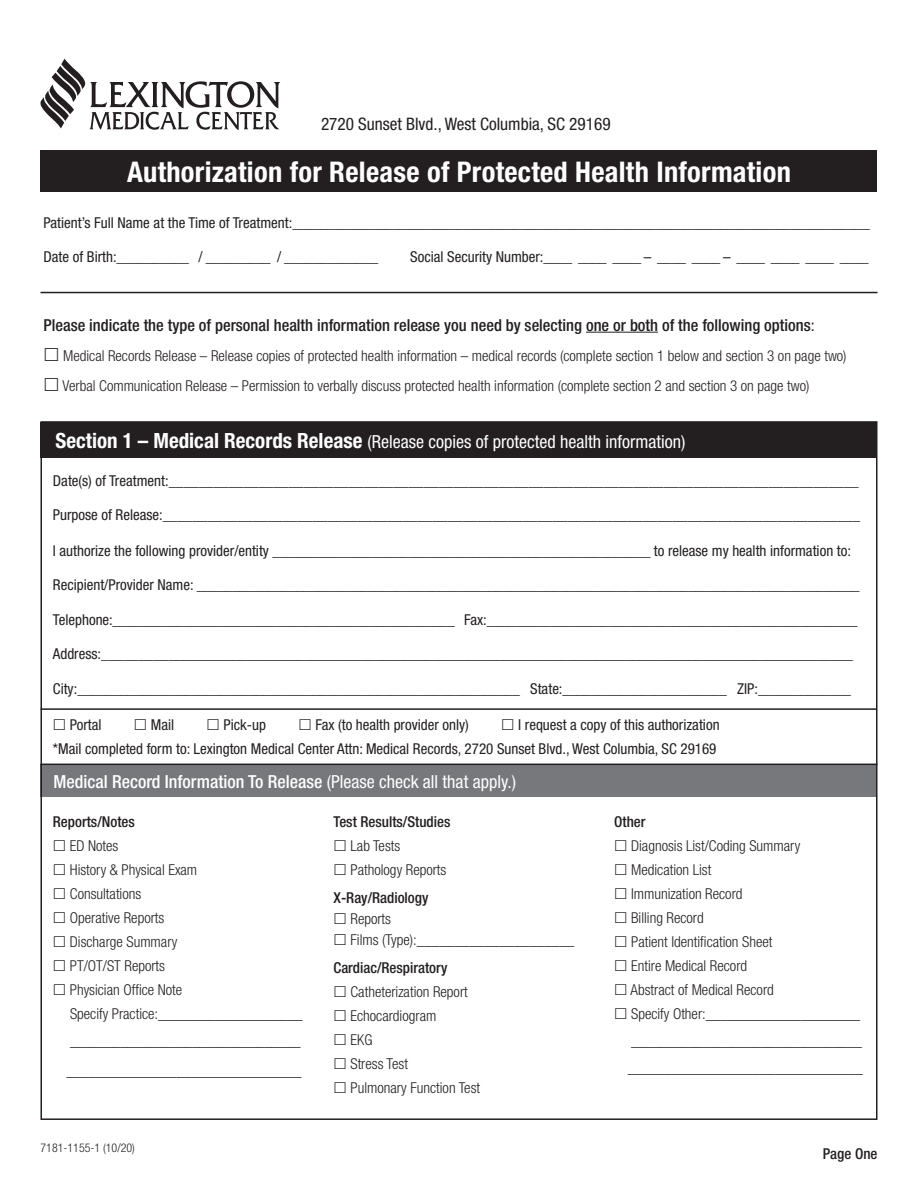
<style>
.page{position:relative;width:918px;height:1188px;background:#fff}
.page>*{position:absolute;margin:0;border:0;box-sizing:border-box;transform-origin:0 0}
.t1{font:700 condensed 28.5px "Helvetica Neue";letter-spacing:.01em;color:#fff}
.t2{font:condensed 18px "Helvetica Neue";color:#fff}
.t3{font:500 condensed 18px "Helvetica Neue";color:#fff}
.t4{font:condensed 17.25px "Helvetica Neue";color:#231f20}
.t5{font:500 condensed 16.5px "Helvetica Neue";color:#231f20}
.t6{font:condensed 15px "Helvetica Neue";color:#231f20}
.t7{font:300 condensed 15px/27px "Helvetica Neue";color:#231f20}
.t8{font:500 condensed 15px "Helvetica Neue";color:#231f20}
.t9{font:300 condensed 12px "Helvetica Neue";color:#231f20}
.s1{font-weight:400}
.s2{font-weight:700;font-size:21px}
</style>
<div class="page">
<div style="left:40px;top:764px;width:838px;height:33px;background:#76787b"></div>
<svg style="left:40px;top:59px;width:240px;height:71px"></svg>
<div style="left:40px;top:150px;width:838px;height:42px;background:#231f20"></div>
<div style="left:40px;top:422px;width:838px;height:36px;background:#231f20"></div>
<hr style="left:40px;top:708px;width:836px;height:2px;background:#231f20">
<hr style="left:586px;top:332px;width:72px;height:1px;background:#231f20">
<hr style="left:40px;top:292px;width:838px;height:1px;background:#231f20">
<hr style="left:40px;top:764px;width:838px;height:1px;background:#231f20">
<p class="t4" style="left:321px;top:114px;width:291px">2720 Sunset Blvd., West Columbia, SC 29169</p>
<p class="t1" style="left:127px;top:155px;width:665px">Authorization for Release of Protected Health Information</p>
<p class="t6" style="left:44px;top:214px;width:828px">Patient’s Full Name at the Time of Treatment:_________________________________________________________________________________</p>
<p class="t6" style="left:44px;top:248px;width:336px">Date of Birth:__________ / _________ / _____________</p>
<p class="t6" style="left:410px;top:248px;width:460px">Social Security Number:____ ____ ____ – ____ ____ – ____ ____ ____ ____</p>
<p class="t5" style="left:44px;top:315px;width:773px">Please indicate the type of personal health information release you need by selecting one or both of the following options<span class="s1">:</span></p>
<p class="t7" style="left:63px;top:342px;width:785px">Medical Records Release – Release copies of protected health information – medical records (complete section 1 below and section 3 on page two)</p>
<p class="t7" style="left:63px;top:372px;width:748px">Verbal Communication Release – Permission to verbally discuss protected health information (complete section 2 and section 3 on page two)</p>
<p class="t2" style="left:56px;top:431px;width:631px"><span class="s2">Section 1 – Medical Records Release</span> (Release copies of protected health information)</p>
<p class="t6" style="left:53px;top:472px;width:807px">Date(s) of Treatment:____________________________________________________________________________________________</p>
<p class="t6" style="left:53px;top:506px;width:809px">Purpose of Release:_____________________________________________________________________________________________</p>
<p class="t6" style="left:53px;top:542px;width:800px">I authorize the following provider/entity _____________________________________________________ to release my health information to:</p>
<p class="t6" style="left:53px;top:576px;width:808px">Recipient/Provider Name: _____________________________________________________________________________________________</p>
<p class="t6" style="left:53px;top:611px;width:806px">Telephone:________________________________________________ Fax:____________________________________________________</p>
<p class="t6" style="left:53px;top:645px;width:802px">Address:_________________________________________________________________________________________________________</p>
<p class="t6" style="left:53px;top:680px;width:800px">City:______________________________________________________________ State:_______________________ ZIP:_____________</p>
<p class="t6" style="left:70px;top:716px;width:33px">Portal</p>
<p class="t6" style="left:151px;top:716px;width:25px">Mail</p>
<p class="t6" style="left:224px;top:716px;width:44px">Pick-up</p>
<p class="t6" style="left:315px;top:716px;width:155px">Fax (to health provider only)</p>
<p class="t6" style="left:518px;top:716px;width:203px">I request a copy of this authorization</p>
<p class="t6" style="left:53px;top:740px;width:665px">*Mail completed form to: Lexington Medical Center Attn: Medical Records, 2720 Sunset Blvd., West Columbia, SC 29169</p>
<p class="t3" style="left:53px;top:771px;width:464px">Medical Record Information To Release <span class="s1">(Please check all that apply.)</span></p>
<p class="t8" style="left:53px;top:813px;width:83px">Reports/Notes</p>
<p class="t7" style="left:70px;top:832px;width:50px">ED Notes</p>
<p class="t7" style="left:70px;top:856px;width:129px">History &amp; Physical Exam</p>
<p class="t7" style="left:70px;top:880px;width:73px">Consultations</p>
<p class="t7" style="left:70px;top:904px;width:96px">Operative Reports</p>
<p class="t7" style="left:70px;top:928px;width:109px">Discharge Summary</p>
<p class="t7" style="left:70px;top:952px;width:97px">PT/OT/ST Reports</p>
<p class="t7" style="left:70px;top:976px;width:114px">Physician Office Note</p>
<p class="t7" style="left:70px;top:1000px;width:234px">Specify Practice:____________________ ________________________________</p>
<p class="t7" style="left:66px;top:1057px;width:237px">________________________________</p>
<p class="t9" style="left:40px;top:1141px;width:96px">7181-1155-1 (10/20)</p>
<p class="t8" style="left:334px;top:813px;width:118px">Test Results/Studies</p>
<p class="t7" style="left:351px;top:832px;width:51px">Lab Tests</p>
<p class="t7" style="left:351px;top:856px;width:97px">Pathology Reports</p>
<p class="t8" style="left:334px;top:889px;width:96px">X-Ray/Radiology</p>
<p class="t7" style="left:351px;top:905px;width:42px">Reports</p>
<p class="t7" style="left:351px;top:926px;width:225px">Films (Type):_____________________</p>
<p class="t8" style="left:334px;top:958px;width:115px">Cardiac/Respiratory</p>
<p class="t7" style="left:351px;top:978px;width:119px">Catheterization Report</p>
<p class="t7" style="left:351px;top:1002px;width:87px">Echocardiogram</p>
<p class="t7" style="left:351px;top:1026px;width:23px">EKG</p>
<p class="t7" style="left:351px;top:1050px;width:59px">Stress Test</p>
<p class="t7" style="left:351px;top:1074px;width:131px">Pulmonary Function Test</p>
<p class="t8" style="left:614px;top:813px;width:33px">Other</p>
<p class="t7" style="left:631px;top:832px;width:171px">Diagnosis List/Coding Summary</p>
<p class="t7" style="left:631px;top:856px;width:82px">Medication List</p>
<p class="t7" style="left:631px;top:880px;width:113px">Immunization Record</p>
<p class="t7" style="left:631px;top:904px;width:74px">Billing Record</p>
<p class="t7" style="left:631px;top:928px;width:143px">Patient Identification Sheet</p>
<p class="t7" style="left:631px;top:952px;width:118px">Entire Medical Record</p>
<p class="t7" style="left:631px;top:976px;width:145px">Abstract of Medical Record</p>
<p class="t7" style="left:631px;top:1000px;width:232px">Specify Other:_____________________ ________________________________</p>
<p class="t7" style="left:628px;top:1054px;width:237px">________________________________</p>
<p class="t8" style="left:823px;top:1145px;width:56px">Page One</p>
</div>
